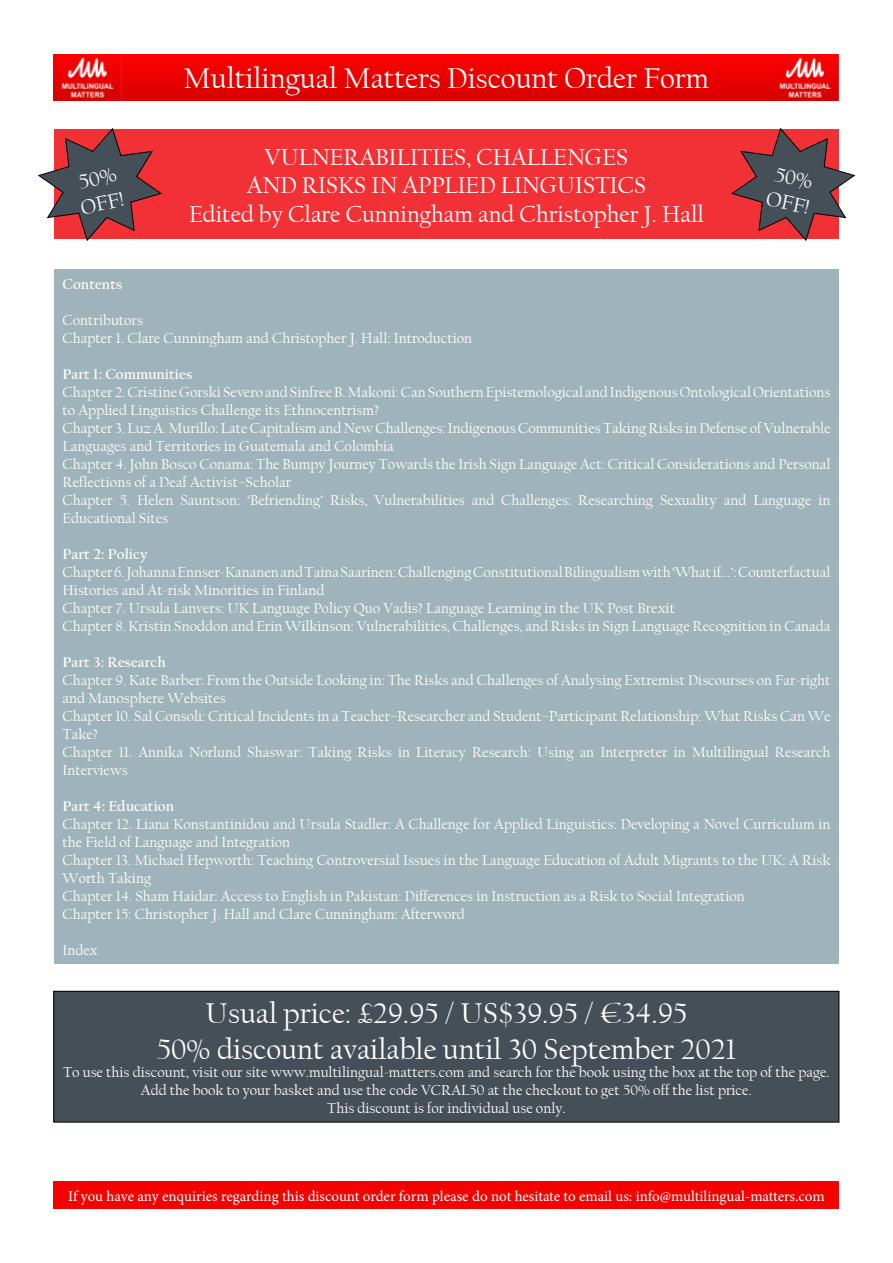
<style>
.page{position:relative;width:893px;height:1263px;background:#fff}
.page>*{position:absolute;margin:0;border:0;box-sizing:border-box;transform-origin:0 0}
.t1{font:30px/36px "Californian FB";color:#fff;text-align:center}
.t2{font:24px/28.8px "Californian FB";color:#fff;text-align:center}
.t3{font:21.3px/25.7px "Californian FB";color:#fff}
.t4{font:15px/18px "Californian FB";color:#fff}
.t5{font:15px "Minion Pro";letter-spacing:-.005em;color:#fff}
.t6{font:700 15px "Californian FB";color:#fff}
</style>
<div class="page">
<div style="left:54px;top:54px;width:785px;height:46px;background:linear-gradient(to bottom,#fd0100,#da0100)"></div>
<img style="left:54px;top:54px;width:67px;height:46px">
<img style="left:771px;top:54px;width:68px;height:46px">
<div style="left:54px;top:1181px;width:785px;height:28px;background:#f50100"></div>
<div style="left:54px;top:269px;width:785px;height:694px;background:#9fb3ba"></div>
<div style="left:54px;top:991px;width:785px;height:131px;background:#454f58"></div>
<div style="left:54px;top:991px;width:785px;height:131px;border:1px solid #000101"></div>
<div style="left:54px;top:130px;width:785px;height:109px;background:#f23136"></div>
<svg style="left:731px;top:127px;width:125px;height:114px"></svg>
<svg style="left:37px;top:128px;width:125px;height:113px"></svg>
<h3 class="t3" style="left:73px;top:170px;width:45px;rotate:-12deg">50%<br>OFF!</h3>
<h1 class="t1" style="left:184px;top:61px;width:527px">Multilingual Matters Discount Order Form</h1>
<h2 class="t2" style="left:189px;top:143px;width:516px">VULNERABILITIES, CHALLENGES<br>AND RISKS IN APPLIED LINGUISTICS<br>Edited by Clare Cunningham and Christopher J. Hall</h2>
<h3 class="t3" style="left:774px;top:161px;width:45px;rotate:12deg">50%<br>OFF!</h3>
<p class="t6" style="left:63px;top:275px;width:61px">Contents</p>
<p class="t4" style="left:63px;top:311px;width:411px">Contributors<br>Chapter 1. Clare Cunningham and Christopher J. Hall: Introduction</p>
<p class="t6" style="left:63px;top:365px;width:131px">Part 1: Communities</p>
<p class="t4" style="left:63px;top:383px;width:769px">Chapter 2. Cristine Gorski Severo and Sinfree B. Makoni: Can Southern Epistemological and Indigenous Ontological Orientations to Applied Linguistics Challenge its Ethnocentrism?<br>Chapter 3. Luz A. Murillo: Late Capitalism and New Challenges: Indigenous Communities Taking Risks in Defense of Vulnerable Languages and Territories in Guatemala and Colombia<br>Chapter 4. John Bosco Conama: The Bumpy Journey Towards the Irish Sign Language Act: Critical Considerations and Personal Reflections of a Deaf Activist–Scholar<br>Chapter 5. Helen Sauntson: ‘Befriending’ Risks, Vulnerabilities and Challenges: Researching Sexuality and Language in Educational Sites</p>
<p class="t6" style="left:63px;top:545px;width:87px">Part 2: Policy</p>
<p class="t4" style="left:63px;top:563px;width:769px">Chapter 6. Johanna Ennser-Kananen and Taina Saarinen: Challenging Constitutional Bilingualism with ‘What if...’: Counterfactual Histories and At-risk Minorities in Finland<br>Chapter 7. Ursula Lanvers: UK Language Policy Quo Vadis? Language Learning in the UK Post Brexit<br>Chapter 8. Kristin Snoddon and Erin Wilkinson: Vulnerabilities, Challenges, and Risks in Sign Language Recognition in Canada</p>
<p class="t6" style="left:63px;top:653px;width:105px">Part 3: Research</p>
<p class="t4" style="left:63px;top:671px;width:769px">Chapter 9. Kate Barber: From the Outside Looking in: The Risks and Challenges of Analysing Extremist Discourses on Far-right and Manosphere Websites<br>Chapter 10. Sal Consoli: Critical Incidents in a Teacher–Researcher and Student–Participant Relationship: What Risks Can We Take?<br>Chapter 11. Annika Norlund Shaswar: Taking Risks in Literacy Research: Using an Interpreter in Multilingual Research Interviews</p>
<p class="t6" style="left:63px;top:797px;width:113px">Part 4: Education</p>
<p class="t4" style="left:63px;top:815px;width:769px">Chapter 12. Liana Konstantinidou and Ursula Stadler: A Challenge for Applied Linguistics: Developing a Novel Curriculum in the Field of Language and Integration<br>Chapter 13. Michael Hepworth: Teaching Controversial Issues in the Language Education of Adult Migrants to the UK: A Risk Worth Taking<br>Chapter 14. Sham Haidar: Access to English in Pakistan: Differences in Instruction as a Risk to Social Integration<br>Chapter 15: Christopher J. Hall and Clare Cunningham: Afterword</p>
<p class="t4" style="left:63px;top:941px;width:37px">Index</p>
<h1 class="t1" style="left:157px;top:995px;width:581px">Usual price: £29.95 / US$39.95 / €34.95<br>50% discount available until 30 September 2021</h1>
<p class="t4" style="left:63px;top:1063px;width:768px;text-align:center">To use this discount, visit our site www.multilingual-matters.com and search for the book using the box at the top of the page.<br>Add the book to your basket and use the code VCRAL50 at the checkout to get 50% off the list price.<br>This discount is for individual use only.</p>
<p class="t5" style="left:68px;top:1186px;width:758px">If you have any enquiries regarding this discount order form please do not hesitate to email us: info@multilingual-matters.com</p>
</div>
